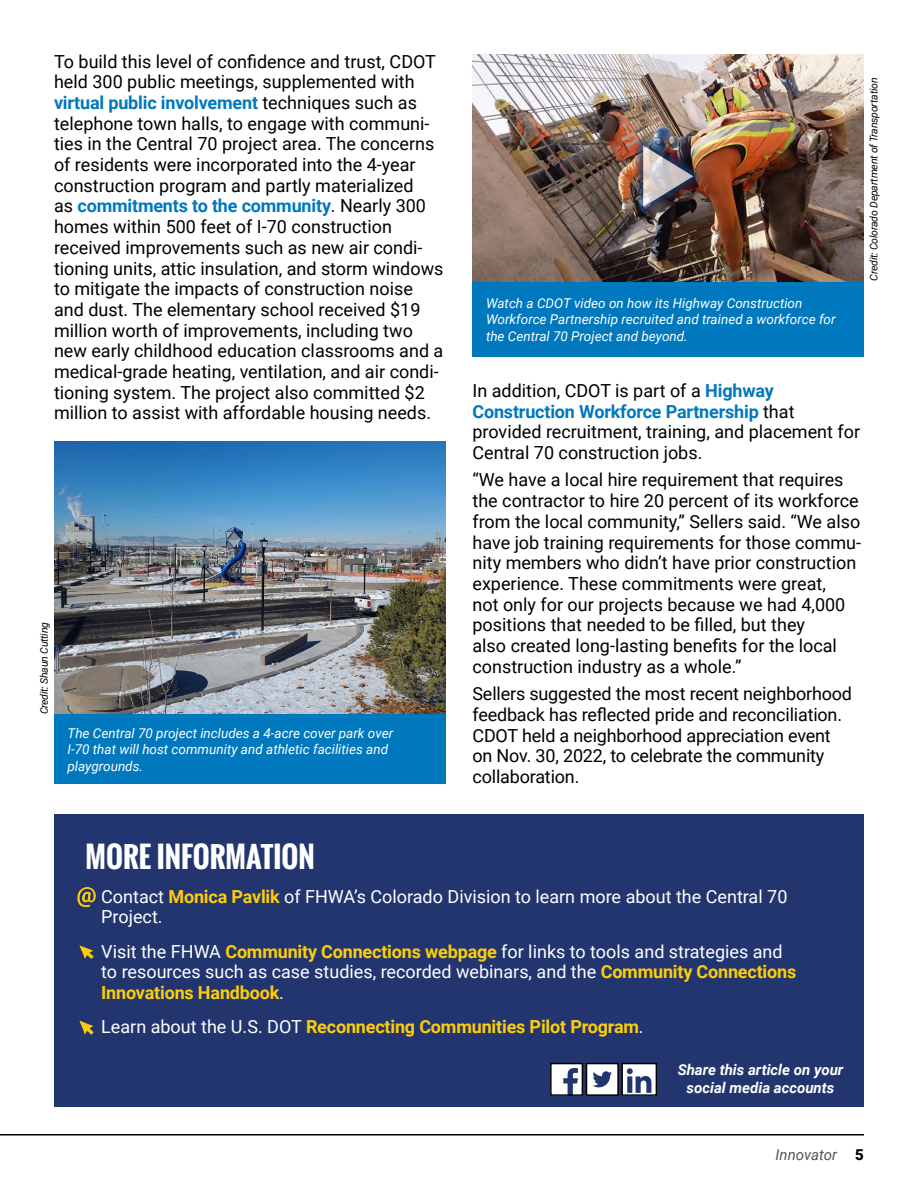
<style>
.page{position:relative;width:918px;height:1188px;background:#fff}
.page>*{position:absolute;margin:0;border:0;box-sizing:border-box;transform-origin:0 0}
.t1{font:700 28.5px "Oswald";color:#fff}
.t2{font:18px/20.7px "Roboto";color:#000}
.t3{font:18px/20.7px "Roboto";color:#fff}
.t4{font:700 18px "Roboto";letter-spacing:-.01em;color:#fdce07}
.t5{font:italic 700 15px/18px "Roboto";color:#fff;text-align:center}
.t6{font:italic 15px "Roboto";color:#535457}
.t7{font:italic 13.5px/16.2px "Roboto";color:#fff}
.t8{font:italic 10.5px "Roboto";letter-spacing:-.02em;color:#000}
.s1{font-weight:700;color:#0078bd}
.s2{font-weight:700;color:#fdce07}
.s3{font-weight:400;color:#fff}
.s4{font-weight:900;font-style:normal;color:#000}
</style>
<div class="page">
<hr style="left:0;top:1134px;width:864px;height:2px;background:#000">
<div style="left:54px;top:814px;width:810px;height:293px;background:#22356f"></div>
<img style="left:77px;top:887px;width:19px;height:20px">
<img style="left:79px;top:945px;width:15px;height:14px">
<img style="left:79px;top:1020px;width:15px;height:15px">
<img style="left:553px;top:1066px;width:27px;height:27px">
<div style="left:550px;top:1063px;width:33px;height:33px;border:2px solid #000"></div>
<div style="left:586px;top:1063px;width:33px;height:33px;border:2px solid #000"></div>
<svg style="left:586px;top:1064px;width:68px;height:31px"></svg>
<div style="left:621px;top:1063px;width:36px;height:33px;border:2px solid #000"></div>
<img style="left:472px;top:54px;width:392px;height:228px">
<img style="left:54px;top:441px;width:392px;height:273px">
<div style="left:472px;top:282px;width:392px;height:74px;background:#0078bd"></div>
<div style="left:54px;top:714px;width:392px;height:70px;background:#0078bd"></div>
<div style="left:633px;top:136px;width:70px;height:81px;background:#1d3a6c;opacity:.92"></div>
<img style="left:643px;top:145px;width:50px;height:62px">
<p class="t2" style="left:54px;top:50px;width:391px">To build this level of confidence and trust, CDOT held 300 public meetings, supplemented with <span class="s1">virtual public involvement</span> techniques such as telephone town halls, to engage with communi&shy;ties in the Central 70 project area. The concerns of residents were incorporated into the 4-year construction program and partly materialized<br>as <span class="s1">commitments to the community</span>. Nearly 300 homes within 500 feet of I-70 construction received improvements such as new air condi&shy;tioning units, attic insulation, and storm windows to mitigate the impacts of construction noise and dust. The elementary school received $19 million worth of improvements, including two new early childhood education classrooms and a medical-grade heating, ventilation, and air condi&shy;tioning system. The project also committed $2 million to assist with affordable housing needs.</p>
<p class="t8" style="left:37px;top:714px;width:94px;rotate:-90deg">Credit: Shaun Cutting</p>
<p class="t7" style="left:68px;top:725px;width:327px">The Central 70 project includes a 4-acre cover park over<br>I-70 that will host community and athletic facilities and playgrounds.</p>
<p class="t7" style="left:486px;top:295px;width:351px">Watch a CDOT video on how its Highway Construction<br>Workforce Partnership recruited and trained a workforce for the Central 70 Project and beyond.</p>
<p class="t8" style="left:866px;top:281px;width:205px;rotate:-90deg">Credit: Colorado Department of Transportation</p>
<p class="t2" style="left:472px;top:379px;width:389px">In addition, CDOT is part of a <span class="s1">Highway Construction Workforce Partnership</span> that provided recruitment, training, and placement for Central 70 construction jobs.</p>
<p class="t2" style="left:472px;top:469px;width:390px">“We have a local hire requirement that requires the contractor to hire 20 percent of its workforce from the local community,” Sellers said. “We also have job training requirements for those commu&shy;nity members who didn’t have prior construction experience. These commitments were great,<br>not only for our projects because we had 4,000 positions that needed to be filled, but they<br>also created long-lasting benefits for the local construction industry as a whole.”</p>
<p class="t2" style="left:472px;top:683px;width:381px">Sellers suggested the most recent neighborhood feedback has reflected pride and reconciliation.<br>CDOT held a neighborhood appreciation event on Nov. 30, 2022, to celebrate the community collaboration.</p>
<h1 class="t1" style="left:86px;top:835px;width:231px">MORE INFORMATION</h1>
<p class="t3" style="left:101px;top:885px;width:688px">Contact <span class="s2">Monica Pavlik</span> of FHWA’s Colorado Division to learn more about the Central 70<br>Project.</p>
<p class="t3" style="left:101px;top:940px;width:697px">Visit the FHWA <span class="s2">Community Connections webpage</span> for links to tools and strategies and to resources such as case studies, recorded webinars, and the <span class="s2">Community Connections<br>Innovations Handbook</span>.</p>
<p class="t4" style="left:101px;top:1014px;width:544px"><span class="s3">Learn about the U.S. DOT</span> Reconnecting Communities Pilot Program<span class="s3">.</span></p>
<p class="t5" style="left:678px;top:1060px;width:167px">Share this article on your social media accounts</p>
<p class="t6" style="left:776px;top:1144px;width:90px">Innovator <span class="s4">5</span></p>
</div>
